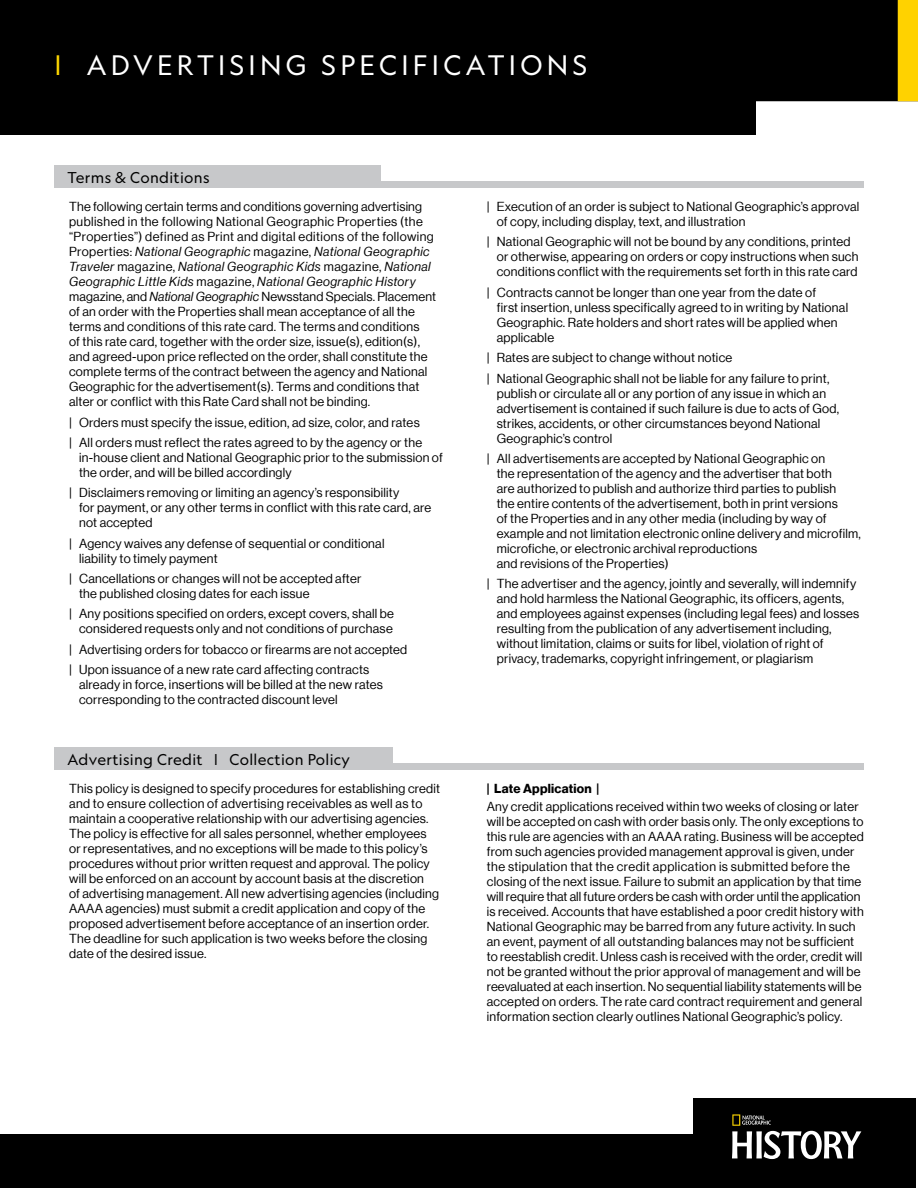
<style>
.page{position:relative;width:918px;height:1188px;background:#fff}
.page>*{position:absolute;margin:0;border:0;box-sizing:border-box;transform-origin:0 0}
.t1{font:27px "Geograph";letter-spacing:.16em;color:#fff}
.t2{font:15px "Geograph";letter-spacing:.02em;color:#000}
.t3{font:12.75px/15px "N Haas Grotesk DS Pro 55 Rg";letter-spacing:.02em;color:#000}
.t4{font:12.75px/15px "N Haas Grotesk DS Pro 56 It";letter-spacing:.035em;color:#000;text-align:justify}
.t5{font:12.75px "N Haas Grotesk DS Pro 75 Bd";letter-spacing:.02em;color:#000}
.s1{color:#ffd800}
.s2{font-family:"N Haas Grotesk DS Pro 55 Rg"}
.s3{font-family:"N Haas Grotesk DS Pro 56 It"}
</style>
<div class="page">
<div style="left:0;top:1134px;width:726px;height:54px;background:#000"></div>
<div style="left:0;top:0;width:898px;height:135px;background:#000"></div>
<div style="left:898px;top:0;width:20px;height:102px;background:#ffd200"></div>
<div style="left:693px;top:1099px;width:223px;height:89px;background:#000"></div>
<svg style="left:732px;top:1114px;width:129px;height:45px"></svg>
<div style="left:54px;top:181px;width:810px;height:7px;background:#c7c8ca"></div>
<div style="left:54px;top:166px;width:326px;height:22px;background:#c7c8ca"></div>
<div style="left:54px;top:763px;width:810px;height:7px;background:#c7c8ca"></div>
<div style="left:54px;top:748px;width:338px;height:22px;background:#c7c8ca"></div>
<h1 class="t1" style="left:54px;top:48px;width:535px"><span class="s1">|</span> ADVERTISING SPECIFICATIONS</h1>
<p class="t2" style="left:68px;top:168px;width:144px">Terms &amp; Conditions</p>
<p class="t3" style="left:69px;top:199px;width:366px">The following certain terms and conditions governing advertising published in the following National Geographic Properties (the “Properties”) defined as Print and digital editions of the following</p>
<p class="t4" style="left:69px;top:244px;width:363px"><span class="s2">Properties:</span> National Geographic <span class="s2">magazine,</span> National Geographic Traveler <span class="s2">magazine,</span> National Geographic Kids <span class="s2">magazine,</span> National Geographic Little Kids <span class="s2">magazine,</span> National Geographic History</p>
<p class="t3" style="left:69px;top:289px;width:368px">magazine, and <span class="s3">National Geographic</span> Newsstand Specials. Placement of an order with the Properties shall mean acceptance of all the terms and conditions of this rate card. The terms and conditions<br>of this rate card, together with the order size, issue(s), edition(s), and agreed-upon price reflected on the order, shall constitute the complete terms of the contract between the agency and National Geographic for the advertisement(s). Terms and conditions that alter or conflict with this Rate Card shall not be binding.</p>
<p class="t3" style="left:69px;top:412px;width:355px;line-height:20.4px">| Orders must specify the issue, edition, ad size, color, and rates | All orders must reflect the rates agreed to by the agency or the</p>
<p class="t3" style="left:79px;top:450px;width:365px">in-house client and National Geographic prior to the submission of the order, and will be billed accordingly</p>
<p class="t3" style="left:79px;top:485px;width:354px;text-indent:-10px">| Disclaimers removing or limiting an agency’s responsibility<br>for payment, or any other terms in conflict with this rate card, are not accepted</p>
<p class="t3" style="left:79px;top:536px;width:307px;text-indent:-10px">| Agency waives any defense of sequential or conditional liability to timely payment</p>
<p class="t3" style="left:79px;top:571px;width:284px;text-indent:-10px">| Cancellations or changes will not be accepted after the published closing dates for each issue</p>
<p class="t3" style="left:69px;top:607px;width:326px;text-align:right">| Any positions specified on orders, except covers, shall be considered requests only and not conditions of purchase</p>
<p class="t3" style="left:69px;top:639px;width:340px;line-height:20.4px">| Advertising orders for tobacco or firearms are not accepted | Upon issuance of a new rate card affecting contracts</p>
<p class="t3" style="left:79px;top:677px;width:305px">already in force, insertions will be billed at the new rates corresponding to the contracted discount level</p>
<p class="t2" style="left:68px;top:750px;width:284px">Advertising Credit | Collection Policy</p>
<p class="t3" style="left:497px;top:199px;width:364px;text-indent:-10px">| Execution of an order is subject to National Geographic’s approval of copy, including display, text, and illustration</p>
<p class="t3" style="left:497px;top:235px;width:363px;text-indent:-10px">| National Geographic will not be bound by any conditions, printed or otherwise, appearing on orders or copy instructions when such conditions conflict with the requirements set forth in this rate card</p>
<p class="t3" style="left:497px;top:285px;width:353px;text-indent:-10px">| Contracts cannot be longer than one year from the date of<br>first insertion, unless specifically agreed to in writing by National Geographic. Rate holders and short rates will be applied when applicable</p>
<p class="t3" style="left:487px;top:348px;width:344px;line-height:20.4px">| Rates are subject to change without notice<br>| National Geographic shall not be liable for any failure to print,</p>
<p class="t3" style="left:497px;top:386px;width:344px">publish or circulate all or any portion of any issue in which an advertisement is contained if such failure is due to acts of God, strikes, accidents, or other circumstances beyond National Geographic’s control</p>
<p class="t3" style="left:497px;top:451px;width:366px;text-indent:-10px">| All advertisements are accepted by National Geographic on<br>the representation of the agency and the advertiser that both<br>are authorized to publish and authorize third parties to publish<br>the entire contents of the advertisement, both in print versions<br>of the Properties and in any other media (including by way of example and not limitation electronic online delivery and microfilm, microfiche, or electronic archival reproductions<br>and revisions of the Properties)</p>
<p class="t3" style="left:497px;top:576px;width:364px;text-indent:-10px">| The advertiser and the agency, jointly and severally, will indemnify and hold harmless the National Geographic, its officers, agents, and employees against expenses (including legal fees) and losses resulting from the publication of any advertisement including, without limitation, claims or suits for libel, violation of right of privacy, trademarks, copyright infringement, or plagiarism</p>
<p class="t3" style="left:69px;top:781px;width:373px">This policy is designed to specify procedures for establishing credit and to ensure collection of advertising receivables as well as to maintain a cooperative relationship with our advertising agencies.<br>The policy is effective for all sales personnel, whether employees or representatives, and no exceptions will be made to this policy’s procedures without prior written request and approval. The policy will be enforced on an account by account basis at the discretion<br>of advertising management. All new advertising agencies (including AAAA agencies) must submit a credit application and copy of the proposed advertisement before acceptance of an insertion order.<br>The deadline for such application is two weeks before the closing date of the desired issue.</p>
<p class="t5" style="left:487px;top:781px;width:114px">| Late Application |</p>
<p class="t3" style="left:487px;top:799px;width:379px">Any credit applications received within two weeks of closing or later will be accepted on cash with order basis only. The only exceptions to this rule are agencies with an AAAA rating. Business will be accepted from such agencies provided management approval is given, under the stipulation that the credit application is submitted before the closing of the next issue. Failure to submit an application by that time will require that all future orders be cash with order until the application is received. Accounts that have established a poor credit history with National Geographic may be barred from any future activity. In such an event, payment of all outstanding balances may not be sufficient to reestablish credit. Unless cash is received with the order, credit will not be granted without the prior approval of management and will be reevaluated at each insertion. No sequential liability statements will be accepted on orders. The rate card contract requirement and general information section clearly outlines National Geographic’s policy.</p>
</div>
